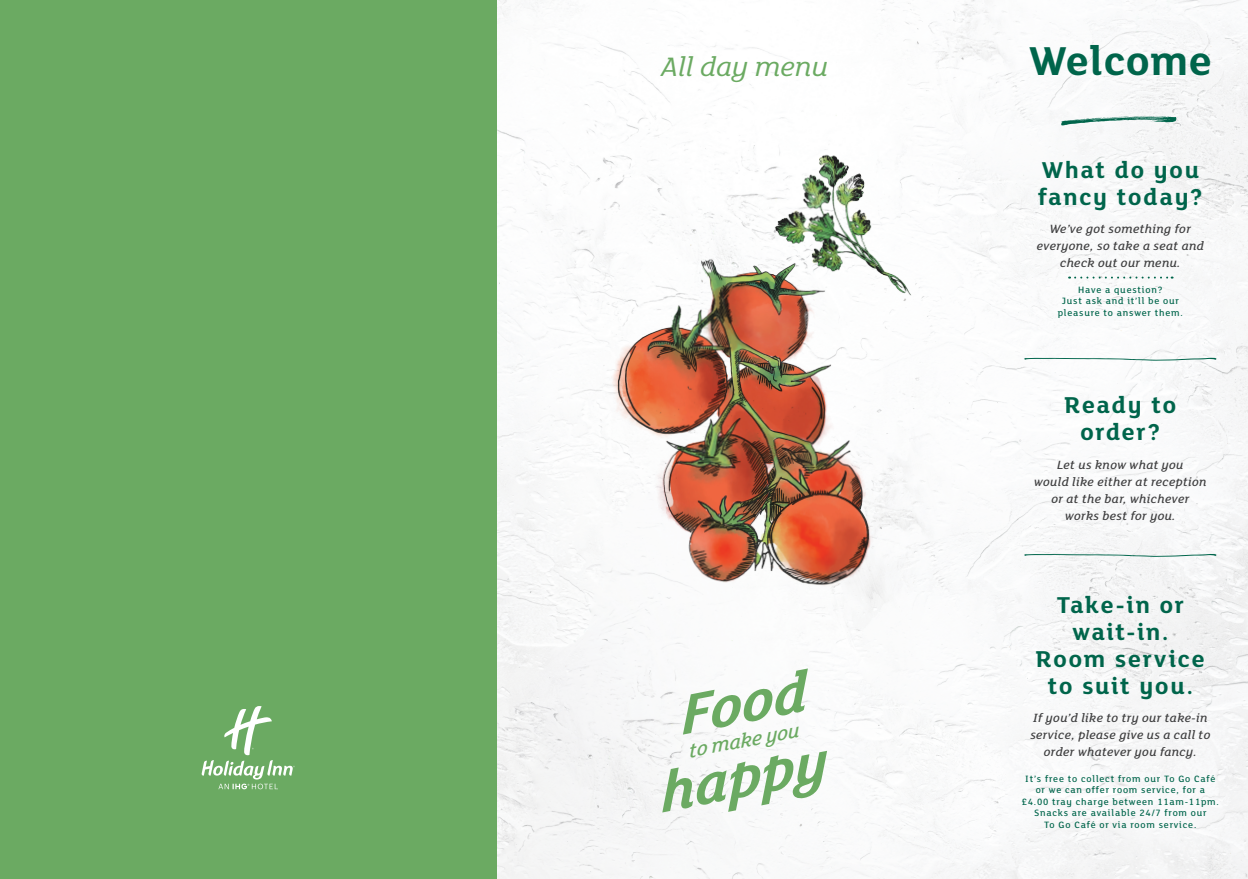
<style>
.page{position:relative;width:1248px;height:879px;background:#fff}
.page>*{position:absolute;margin:0;border:0;box-sizing:border-box;transform-origin:0 0}
.FC_FOOD{font:italic 700 60px "FS Lola";color:#6baa62}
.t1{font:700 43.9px "FS Lola";letter-spacing:.02em;color:#00654b}
.FRONT_COVER__ALL_DAY{font:italic 29px "FS Lola";color:#6baa62;scale:1.04 1}
.FLAP_GUIDE_STYLE{font:700 25px/27px "FS Lola";letter-spacing:.07em;color:#00654b;text-align:center}
.FC__MAKE_YOU_HAPPY{font:italic 500 21px "FS Lola";color:#6baa62}
.FLAP_INTRO_TEXT{font:italic 500 13px/17px "FS Lola";letter-spacing:.03em;color:#3e3e3f;text-align:center}
.FLAP_Ts___Cs{font:500 10px/11.5px "FS Lola";letter-spacing:.08em;color:#00654b;text-align:center}
</style>
<div class="page">
<img style="left:496px;top:0;width:751px;height:879px">
<div style="left:0;top:0;width:496px;height:879px;background:#6baa62"></div>
<img style="left:590px;top:165px;width:316px;height:447px">
<img style="left:750px;top:121px;width:192px;height:184px">
<svg style="left:201px;top:706px;width:94px;height:83px"></svg>
<svg style="left:1060px;top:116px;width:116px;height:9px"></svg>
<svg style="left:1024px;top:554px;width:192px;height:3px"></svg>
<svg style="left:1024px;top:358px;width:192px;height:3px"></svg>
<svg style="left:1068px;top:277px;width:104px;height:2px"></svg>
<p class="FRONT_COVER__ALL_DAY" style="left:661px;top:47px;width:162px">All day menu</p>
<p class="FC_FOOD" style="left:670px;top:675px;width:130px;rotate:-11deg">Food</p>
<p class="FC_FOOD" style="left:649px;top:753px;width:171px;rotate:-11deg">happy</p>
<p class="FC__MAKE_YOU_HAPPY" style="left:685px;top:737px;width:113px;rotate:-11deg">to make you</p>
<p class="t1" style="left:1028px;top:31px;width:184px">Welcome</p>
<p class="FLAP_GUIDE_STYLE" style="left:1037px;top:155px;width:166px;text-align:left">What do you fancy today?</p>
<p class="FLAP_INTRO_TEXT" style="left:1036px;top:220px;width:168px">We’ve got something for everyone, so take a seat and check out our menu.</p>
<p class="FLAP_Ts___Cs" style="left:1057px;top:283px;width:127px">Have a question?<br>Just ask and it’ll be our pleasure to answer them.</p>
<p class="FLAP_GUIDE_STYLE" style="left:1064px;top:390px;width:113px">Ready to order?</p>
<p class="FLAP_INTRO_TEXT" style="left:1034px;top:455px;width:174px">Let us know what you<br>would like either at reception or at the bar, whichever works best for you.</p>
<p class="FLAP_GUIDE_STYLE" style="left:1056px;top:589px;width:129px">Take-in or wait-in.</p>
<p class="FLAP_GUIDE_STYLE" style="left:1035px;top:643px;width:170px">Room service to suit you.</p>
<p class="FLAP_INTRO_TEXT" style="left:1030px;top:708px;width:181px">If you’d like to try our take-in service, please give us a call to order whatever you fancy.</p>
<p class="FLAP_Ts___Cs" style="left:1021px;top:772px;width:199px">It’s free to collect from our To Go Café or we can offer room service, for a £4.00 tray charge between 11am-11pm.<br>Snacks are available 24/7 from our<br>To Go Café or via room service.</p>
</div>
